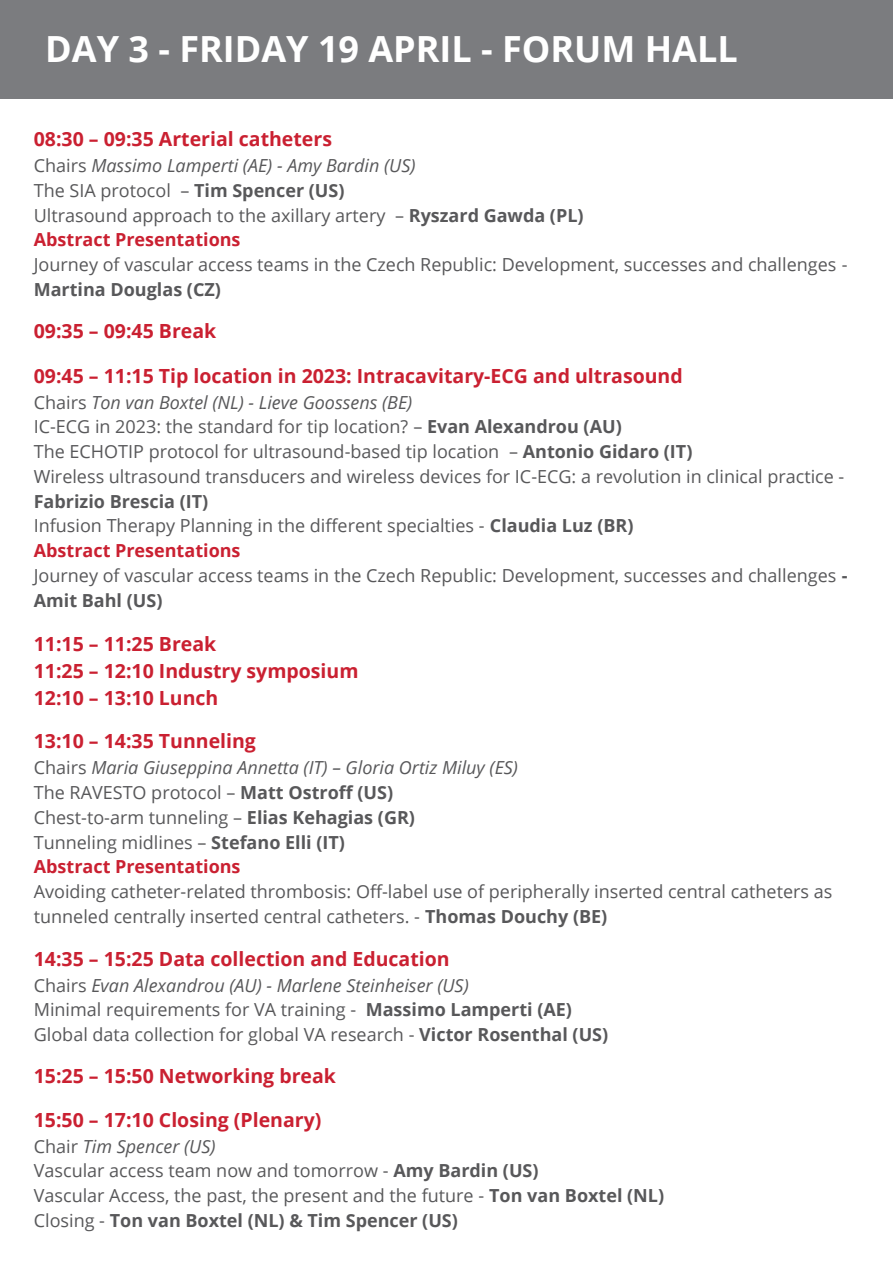
<style>
.page{position:relative;width:893px;height:1264px;background:#fff}
.page>*{position:absolute;margin:0;border:0;box-sizing:border-box;transform-origin:0 0}
.t1{font:700 36px "Open Sans";color:#fff}
.t2{font:700 19.5px/27px "Open Sans";color:#ca2031}
.t3{font:18px/24.8px "Open Sans";color:#58585a}
.t4{font:italic 18px "Open Sans";color:#58585a}
.t5{font:700 18px "Open Sans";color:#58585a}
.t6{font:700 18px "Open Sans";color:#ca2031}
.s1{font-style:normal}
.s2{font-weight:700}
.s3{font-weight:400}
.s4{font-weight:700;color:#ca2031}
</style>
<div class="page">
<div style="left:0;top:0;width:892px;height:99px;background:#7b7c7f"></div>
<h1 class="t1" style="left:45px;top:23px;width:693px">DAY 3 - FRIDAY 19 APRIL - FORUM HALL</h1>
<p class="t2" style="left:34px;top:125px;width:300px">08:30 – 09:35 Arterial catheters</p>
<p class="t4" style="left:34px;top:153px;width:383px"><span class="s1">Chairs</span> Massimo Lamperti (AE) - Amy Bardin (US)</p>
<p class="t3" style="left:34px;top:178px;width:312px">The SIA protocol – <span class="s2">Tim Spencer (US)</span></p>
<p class="t3" style="left:34px;top:202px;width:353px">Ultrasound approach to the axillary artery</p>
<p class="t5" style="left:395px;top:202px;width:190px"><span class="s3">–</span> Ryszard Gawda (PL)</p>
<p class="t3" style="left:34px;top:227px;width:815px"><span class="s4">Abstract Presentations<br></span>Journey of vascular access teams in the Czech Republic: Development, successes and challenges -</p>
<p class="t5" style="left:34px;top:277px;width:189px">Martina Douglas (CZ)</p>
<p class="t2" style="left:34px;top:316px;width:184px">09:35 – 09:45 Break</p>
<h2 class="t2" style="left:34px;top:361px;width:650px">09:45 – 11:15 Tip location in 2023: Intracavitary-ECG and ultrasound</h2>
<p class="t4" style="left:34px;top:389px;width:380px"><span class="s1">Chairs</span> Ton van Boxtel (NL) - Lieve Goossens (BE)</p>
<p class="t3" style="left:34px;top:414px;width:589px">IC-ECG in 2023: the standard for tip location? – <span class="s2">Evan Alexandrou (AU)</span></p>
<p class="t3" style="left:34px;top:439px;width:467px">The ECHOTIP protocol for ultrasound-based tip location</p>
<p class="t3" style="left:34px;top:439px;width:812px;text-indent:475px">– <span class="s2">Antonio Gidaro (IT)<br></span>Wireless ultrasound transducers and wireless devices for IC-ECG: a revolution in clinical practice -</p>
<p class="t3" style="left:34px;top:488px;width:601px"><span class="s2">Fabrizio Brescia (IT)<br></span>Infusion Therapy Planning in the different specialties - <span class="s2">Claudia Luz (BR)</span></p>
<p class="t6" style="left:34px;top:538px;width:208px">Abstract Presentations</p>
<p class="t3" style="left:34px;top:562px;width:815px">Journey of vascular access teams in the Czech Republic: Development, successes and challenges <span class="s2">-<br>Amit Bahl (US)</span></p>
<p class="t2" style="left:34px;top:629px;width:326px">11:15 – 11:25 Break<br>11:25 – 12:10 Industry symposium<br>12:10 – 13:10 Lunch</p>
<h2 class="t2" style="left:34px;top:727px;width:224px">13:10 – 14:35 Tunneling</h2>
<p class="t4" style="left:34px;top:755px;width:486px"><span class="s1">Chairs</span> Maria Giuseppina Annetta (IT) – Gloria Ortiz Miluy (ES)</p>
<p class="t3" style="left:34px;top:779px;width:361px">The RAVESTO protocol – <span class="s2">Matt Ostroff (US)</span></p>
<p class="t3" style="left:34px;top:804px;width:383px">Chest-to-arm tunneling – <span class="s2">Elias Kehagias (GR)</span></p>
<p class="t3" style="left:34px;top:829px;width:312px">Tunneling midlines – <span class="s2">Stefano Elli (IT)</span></p>
<p class="t6" style="left:34px;top:854px;width:208px">Abstract Presentations</p>
<p class="t3" style="left:34px;top:878px;width:800px">Avoiding catheter-related thrombosis: Off-label use of peripherally inserted central catheters as tunneled centrally inserted central catheters. - <span class="s2">Thomas Douchy (BE)</span></p>
<p class="t2" style="left:34px;top:944px;width:417px">14:35 – 15:25 Data collection and Education</p>
<p class="t4" style="left:34px;top:972px;width:436px"><span class="s1">Chairs</span> Evan Alexandrou (AU) - Marlene Steinheiser (US)</p>
<p class="t3" style="left:34px;top:997px;width:539px">Minimal requirements for VA training - <span class="s2">Massimo Lamperti (AE)</span></p>
<p class="t3" style="left:34px;top:1021px;width:576px">Global data collection for global VA research - <span class="s2">Victor Rosenthal (US)</span></p>
<p class="t2" style="left:34px;top:1061px;width:304px">15:25 – 15:50 Networking break</p>
<h2 class="t2" style="left:34px;top:1105px;width:289px">15:50 – 17:10 Closing (Plenary)</h2>
<p class="t4" style="left:34px;top:1133px;width:183px"><span class="s1">Chair</span> Tim Spencer (US)</p>
<p class="t3" style="left:34px;top:1157px;width:506px">Vascular access team now and tomorrow - <span class="s2">Amy Bardin (US)</span></p>
<p class="t3" style="left:34px;top:1182px;width:631px">Vascular Access, the past, the present and the future - <span class="s2">Ton van Boxtel (NL)</span></p>
<p class="t5" style="left:34px;top:1207px;width:425px"><span class="s3">Closing -</span> Ton van Boxtel (NL) &amp; Tim Spencer (US)</p>
</div>
